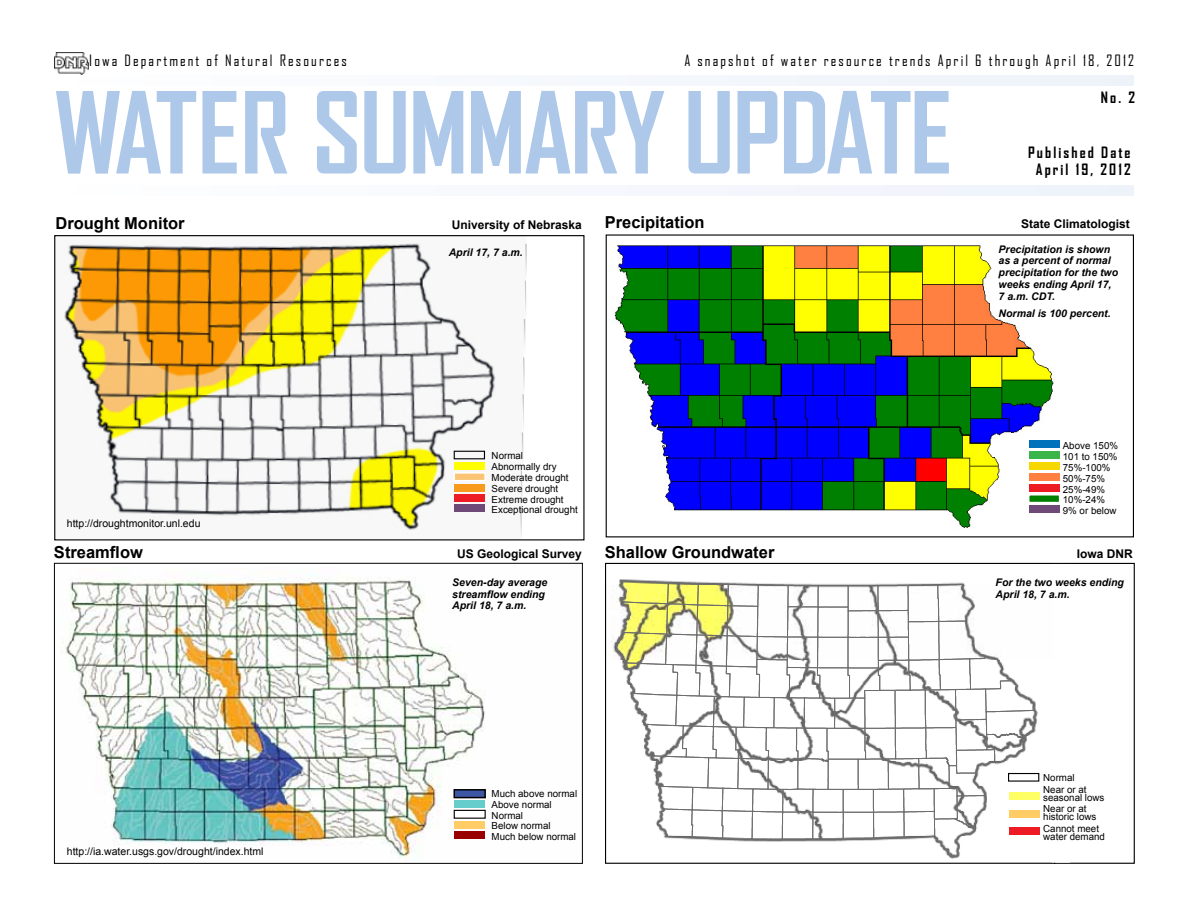
<style>
.page{position:relative;width:1188px;height:918px;background:#fff}
.page>*{position:absolute;margin:0;border:0;box-sizing:border-box;transform-origin:0 0}
.t1{font:700 108px "Agency FB";letter-spacing:-.02em;color:#adc8e9}
.t2{font:700 16.5px "Arial";color:#000}
.t3{font:15px "Agency FB";letter-spacing:.14em;color:#000}
.t4{font:700 15px/16.5px "Agency FB";letter-spacing:.14em;color:#000;text-align:center}
.t5{font:700 12px "Arial";color:#000}
.t6{font:italic 700 10.5px/11.7px "Arial";color:#000}
.t7{font:10.5px "Arial";color:#000}
.t8{font:9.75px/10.8px "Arial";color:#000}
</style>
<div class="page">
<div style="left:56px;top:76px;width:1078px;height:9px;background:#f5f8fc"></div>
<div style="left:53px;top:186px;width:1081px;height:9px;background:#f5f8fc"></div>
<img style="left:614px;top:245px;width:440px;height:283px">
<div style="left:606px;top:234px;width:528px;height:303px;border:1px solid #000"></div>
<img style="left:61px;top:570px;width:425px;height:288px">
<div style="left:54px;top:563px;width:529px;height:301px;border:1px solid #000"></div>
<img style="left:64px;top:243px;width:463px;height:295px">
<div style="left:54px;top:235px;width:531px;height:305px;border:1px solid #000"></div>
<img style="left:54px;top:52px;width:34px;height:22px">
<div style="left:454px;top:462px;width:31px;height:8px;background:#ff0"></div>
<div style="left:454px;top:472px;width:32px;height:9px;background:#fbc575;border:2px solid #fff"></div>
<div style="left:454px;top:484px;width:31px;height:8px;background:#f89b1d"></div>
<div style="left:454px;top:451px;width:31px;height:8px;border:1px solid #000"></div>
<div style="left:454px;top:821px;width:31px;height:8px;background:#fc6"></div>
<div style="left:454px;top:831px;width:31px;height:8px;background:#900"></div>
<svg style="left:612px;top:579px;width:428px;height:280px"></svg>
<div style="left:605px;top:563px;width:530px;height:301px;border:1px solid #000"></div>
<div style="left:1052px;top:564px;width:18px;height:299px;background:#fff"></div>
<div style="left:1009px;top:792px;width:30px;height:8px;background:#fefe65"></div>
<div style="left:1009px;top:810px;width:30px;height:8px;background:#fc6"></div>
<div style="left:1009px;top:827px;width:30px;height:8px;background:#ed1c24"></div>
<div style="left:1008px;top:773px;width:31px;height:9px;border:1px solid #000"></div>
<div style="left:454px;top:800px;width:31px;height:8px;background:#6cc"></div>
<div style="left:454px;top:810px;width:31px;height:8px;background:#fff"></div>
<div style="left:454px;top:810px;width:32px;height:9px;border:1px solid #000"></div>
<div style="left:454px;top:790px;width:31px;height:8px;background:#3d57a4"></div>
<div style="left:454px;top:789px;width:32px;height:9px;border:2px solid #000"></div>
<div style="left:454px;top:494px;width:31px;height:8px;background:#ed1c24"></div>
<div style="left:454px;top:504px;width:31px;height:8px;background:#6f4a78"></div>
<div style="left:1002px;top:440px;width:109px;height:78px;background:#fff"></div>
<div style="left:1029px;top:462px;width:31px;height:8px;background:#f7d700"></div>
<div style="left:1029px;top:473px;width:31px;height:7px;background:#ff8041"></div>
<div style="left:1029px;top:440px;width:31px;height:8px;background:#0072bc"></div>
<div style="left:1029px;top:451px;width:31px;height:8px;background:#39b54a"></div>
<div style="left:1028px;top:494px;width:32px;height:9px;background:#008001;border:2px solid #fff"></div>
<div style="left:1029px;top:506px;width:31px;height:7px;background:#6f4a78"></div>
<div style="left:1029px;top:484px;width:31px;height:8px;background:#ed1c24"></div>
<h3 class="t3" style="left:684px;top:51px;width:451px">A snapshot of water resource trends April 6 through April 18, 2012</h3>
<h3 class="t3" style="left:89px;top:51px;width:259px">Iowa Department of Natural Resources</h3>
<h1 class="t1" style="left:54px;top:66px;width:900px">WATER SUMMARY UPDATE</h1>
<h3 class="t4" style="left:1101px;top:89px;width:36px">No. 2</h3>
<h3 class="t4" style="left:1028px;top:144px;width:104px">Published Date<br>April 19, 2012</h3>
<h2 class="t2" style="left:56px;top:212px;width:131px">Drought Monitor</h2>
<p class="t5" style="left:452px;top:217px;width:132px">University of Nebraska</p>
<p class="t6" style="left:449px;top:247px;width:76px">April 17, 7 a.m.</p>
<h2 class="t2" style="left:605px;top:212px;width:101px">Precipitation</h2>
<p class="t5" style="left:1021px;top:216px;width:110px">State Climatologist</p>
<p class="t6" style="left:999px;top:244px;width:121px">Precipitation is shown as a percent of normal precipitation for the two weeks ending April 17,<br>7 a.m. CDT.</p>
<p class="t6" style="left:999px;top:308px;width:114px">Normal is 100 percent.</p>
<p class="t7" style="left:67px;top:516px;width:135px">http://droughtmonitor.unl.edu</p>
<p class="t8" style="left:492px;top:451px;width:88px">Normal<br>Abnormally dry<br>Moderate drought<br>Severe drought<br>Extreme drought<br>Exceptional drought</p>
<p class="t8" style="left:1063px;top:441px;width:57px">Above 150%<br>101 to 150%<br>75%-100%<br>50%-75%<br>25%-49%<br>10%-24%<br>9% or below</p>
<h2 class="t2" style="left:54px;top:541px;width:90px">Streamflow</h2>
<p class="t5" style="left:457px;top:546px;width:126px">US Geological Survey</p>
<h2 class="t2" style="left:605px;top:541px;width:171px">Shallow Groundwater</h2>
<p class="t5" style="left:1077px;top:546px;width:58px">Iowa DNR</p>
<p class="t7" style="left:67px;top:845px;width:198px">http://ia.water.usgs.gov/drought/index.html</p>
<p class="t6" style="left:452px;top:577px;width:97px">Seven-day average streamflow ending<br>April 18, 7 a.m.</p>
<p class="t8" style="left:492px;top:788px;width:87px">Much above normal<br>Above normal<br>Normal<br>Below normal<br>Much below normal</p>
<p class="t6" style="left:996px;top:577px;width:130px">For the two weeks ending<br>April 18, 7 a.m.</p>
<p class="t8" style="left:1043px;top:772px;width:45px;line-height:11.2px">Normal<br>Near or at</p>
<p class="t8" style="left:1043px;top:792px;width:63px;line-height:11.2px">seasonal lows<br>Near or at</p>
<p class="t8" style="left:1043px;top:811px;width:57px;line-height:11.2px">historic lows<br>Cannot meet</p>
<p class="t8" style="left:1043px;top:831px;width:63px">water demand</p>
</div>
